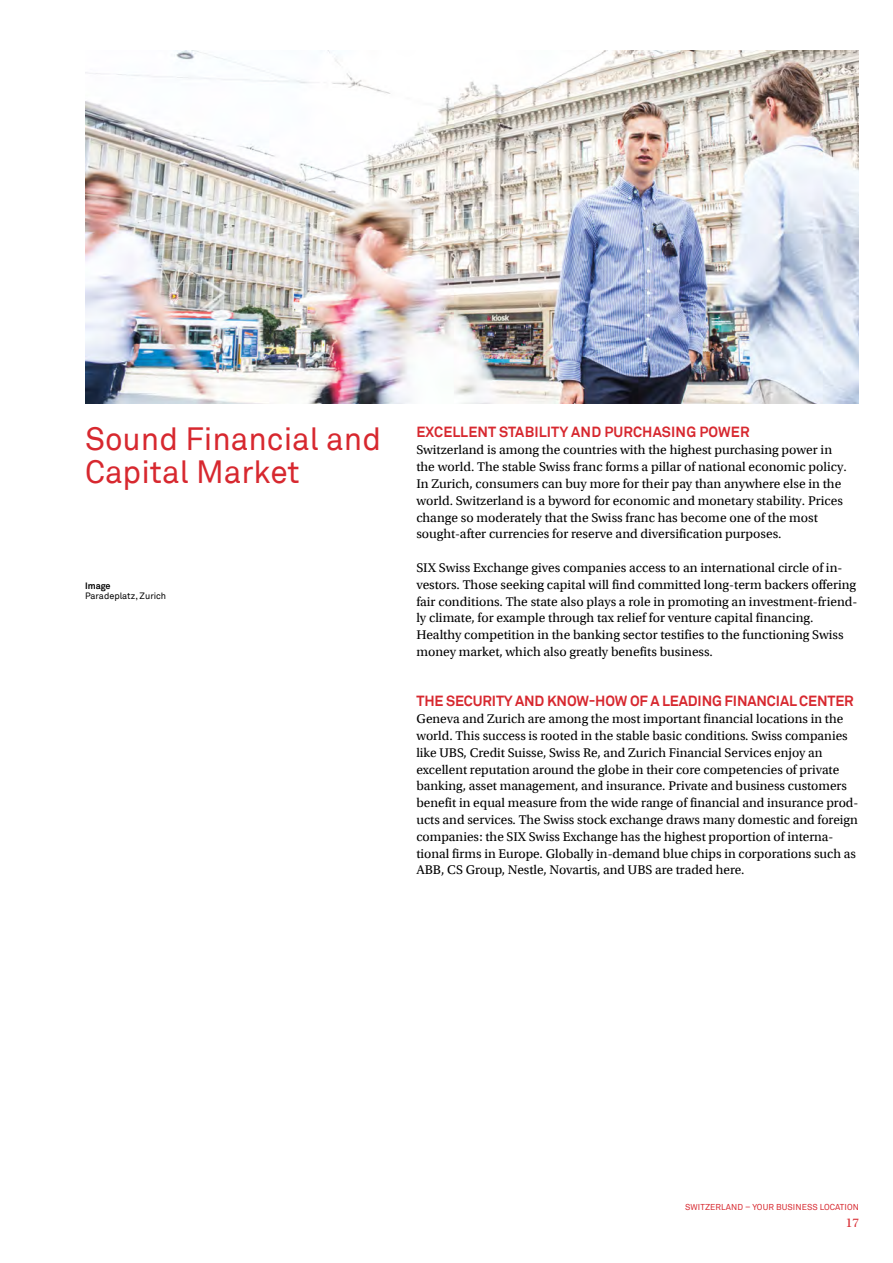
<style>
.page{position:relative;width:893px;height:1263px;background:#fff}
.page>*{position:absolute;margin:0;border:0;box-sizing:border-box;transform-origin:0 0}
.t1{font:31.5px/33.6px "Akkurat S GE Regular";color:#d7282f}
.t2{font:14.4px "Akkurat S GE Bold";letter-spacing:-.01em;color:#d7282f}
.t3{font:14.4px "Akkurat S GE Bold";letter-spacing:.01em;color:#d7282f}
.t4{font:13.2px/16.8px "Utopia S GE Regular";color:#000}
.t5{font:13.2px "Utopia S GE Regular";color:#d7282f}
.t6{font:9px "Akkurat S GE Regular";color:#000}
.t7{font:9px "Akkurat S GE Bold";color:#000}
.t8{font:8.4px "Akkurat S GE Regular";letter-spacing:.01em;color:#d7282f}
</style>
<div class="page">
<img style="left:85px;top:51px;width:774px;height:353px">
<h1 class="t1" style="left:85px;top:420px;width:298px">Sound Financial and<br>Capital Market</h1>
<p class="t3" style="left:416px;top:422px;width:335px">EXCELLENT STABILITY AND PURCHASING POWER</p>
<p class="t4" style="left:416px;top:441px;width:432px">Switzerland is among the countries with the highest purchasing power in the world. The stable Swiss franc forms a pillar of national economic policy.<br>In Zurich, consumers can buy more for their pay than anywhere else in the world. Switzerland is a byword for economic and monetary stability. Prices change so moderately that the Swiss franc has become one of the most sought-after currencies for reserve and diversification purposes.</p>
<p class="t4" style="left:416px;top:558px;width:443px">SIX Swiss Exchange gives companies access to an international circle of in&shy;vestors. Those seeking capital will find committed long-term backers offering fair conditions. The state also plays a role in promoting an investment-friend&shy;ly climate, for example through tax relief for venture capital financing.<br>Healthy competition in the banking sector testifies to the functioning Swiss money market, which also greatly benefits business.</p>
<p class="t2" style="left:416px;top:691px;width:439px">THE SECURITY AND KNOW-HOW OF A LEADING FINANCIAL CENTER</p>
<p class="t4" style="left:416px;top:709px;width:444px">Geneva and Zurich are among the most important financial locations in the world. This success is rooted in the stable basic conditions. Swiss companies like UBS, Credit Suisse, Swiss Re, and Zurich Financial Services enjoy an excellent reputation around the globe in their core competencies of private banking, asset management, and insurance. Private and business customers benefit in equal measure from the wide range of financial and insurance prod&shy;ucts and services. The Swiss stock exchange draws many domestic and foreign companies: the SIX Swiss Exchange has the highest proportion of interna&shy;tional firms in Europe. Globally in-demand blue chips in corporations such as ABB, CS Group, Nestle, Novartis, and UBS are traded here.</p>
<p class="t7" style="left:85px;top:579px;width:27px">Image</p>
<p class="t6" style="left:85px;top:590px;width:83px">Paradeplatz, Zurich</p>
<p class="t8" style="left:685px;top:1201px;width:175px">SWITZERLAND – YOUR BUSINESS LOCATION</p>
<p class="t5" style="left:846px;top:1213px;width:15px">17</p>
</div>
